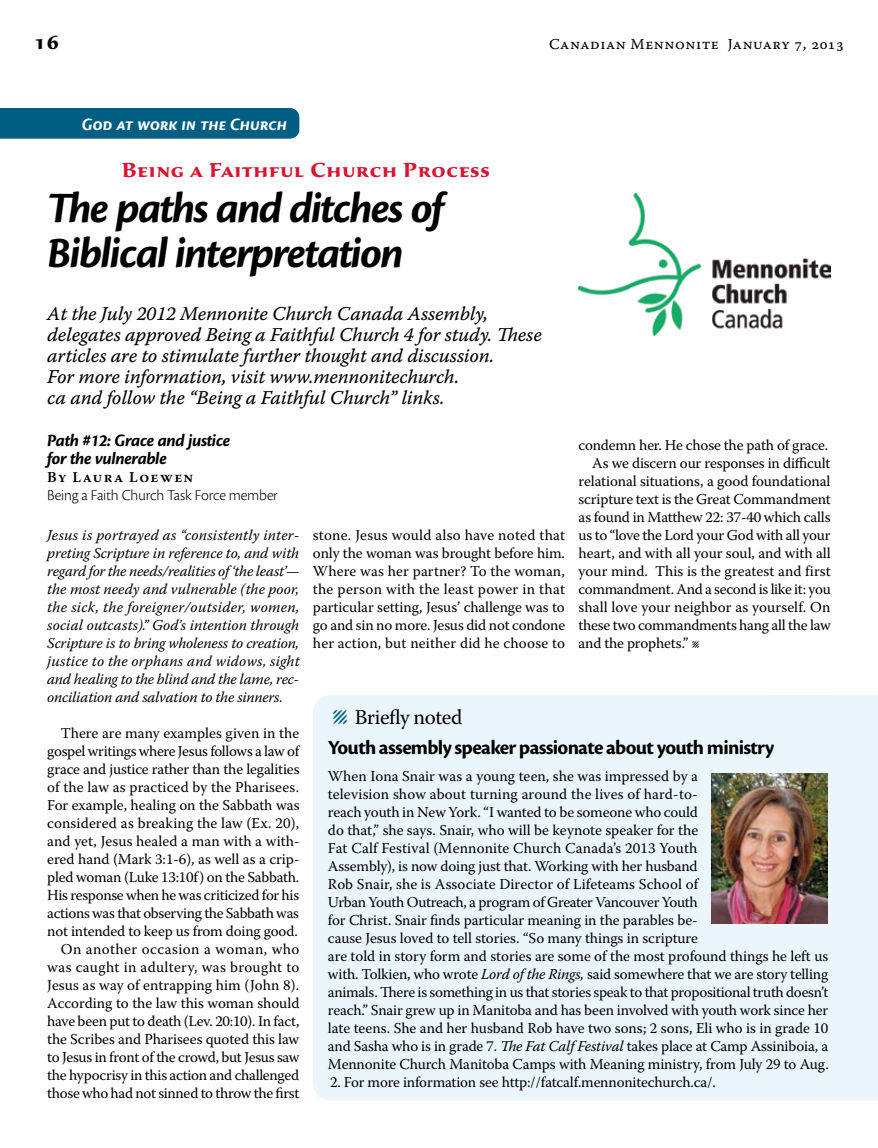
<style>
.page{position:relative;width:878px;height:1148px;background:#fff}
.page>*{position:absolute;margin:0;border:0;box-sizing:border-box;transform-origin:0 0}
.t1{font:italic 700 45px/45px "Cronos Pro";letter-spacing:-.035em;color:#000}
.t2{font:700 21px "Cronos Pro";letter-spacing:-.035em;color:#000}
.t3{font:700 21px "Sava Pro";letter-spacing:.035em;color:#d7162f}
.t4{font:21px "Warnock Pro";letter-spacing:-.02em;color:#000}
.t5{font:700 21px "Sava Pro";color:#000}
.t6{font:19.5px/21px "Warnock Pro It Capt";letter-spacing:-.015em;color:#000}
.t7{font:italic 700 18px/18px "Cronos Pro";letter-spacing:-.025em;color:#000}
.t8{font:italic 700 18px "Cronos Pro";letter-spacing:-.005em;color:#fff}
.t9{font:300 15.75px "Cronos Pro";letter-spacing:-.015em;color:#000}
.t10{font:15px/18px "Warnock Pro";letter-spacing:-.01em;color:#000;text-align:right}
.t11{font:italic 15px/18px "Warnock Pro";letter-spacing:-.01em;color:#000;text-align:justify}
.t12{font:15px "Warnock Pro";letter-spacing:.01em;color:#000}
.t13{font:15px "Warnock Pro Capt";letter-spacing:.035em;color:#000}
.t14{font:600 15px "Warnock Pro";letter-spacing:.09em;color:#000}
.s1{font-size:30px;color:#005e83}
.s2{font-style:italic}
</style>
<div class="page">
<div style="left:830px;top:695px;width:48px;height:405px;background:#ebf6fc"></div>
<div style="left:0;top:108px;width:299px;height:31px;background:#005e83"></div>
<div style="left:313px;top:695px;width:531px;height:405px;background:#ebf6fc;border-radius:18px"></div>
<img style="left:711px;top:773px;width:116px;height:150px">
<img style="left:578px;top:193px;width:252px;height:143px">
<h2 class="t5" style="left:34px;top:28px;width:27px">16</h2>
<p class="t13" style="left:549px;top:35px;width:296px">Canadian Mennonite January 7, 2013</p>
<p class="t8" style="left:82px;top:114px;width:207px">God at work in the Church</p>
<h2 class="t3" style="left:122px;top:156px;width:370px">Being a Faithful Church Process</h2>
<h1 class="t1" style="left:47px;top:187px;width:398px">The paths and ditches of<br>Biblical interpretation</h1>
<p class="t6" style="left:47px;top:303px;width:496px">At the July 2012 Mennonite Church Canada Assembly, delegates approved Being a Faithful Church 4 for study. These articles are to stimulate further thought and discussion.<br>For more information, visit www.mennonitechurch.<br>ca and follow the “Being a Faithful Church” links.</p>
<p class="t7" style="left:47px;top:432px;width:185px">Path #12: Grace and justice for the vulnerable</p>
<p class="t14" style="left:47px;top:468px;width:147px">By Laura Loewen</p>
<p class="t9" style="left:47px;top:486px;width:232px">Being a Faith Church Task Force member</p>
<p class="t11" style="left:47px;top:526px;width:254px">Jesus is portrayed as “consistently inter&shy;preting Scripture in reference to, and with regard for the needs/realities of ‘the least’— the most needy and vulnerable (the poor, the sick, the foreigner/outsider, women, social outcasts).” God’s intention through Scripture is to bring wholeness to creation, justice to the orphans and widows, sight and healing to the blind and the lame, rec&shy;onciliation and salvation to the sinners.</p>
<p class="t10" style="left:47px;top:724px;width:254px">There are many examples given in the gospel writings where Jesus follows a law of grace and justice rather than the legalities of the law as practiced by the Pharisees.<br>For example, healing on the Sabbath was considered as breaking the law (Ex. 20), and yet, Jesus healed a man with a with&shy;ered hand (Mark 3:1-6), as well as a crip&shy;pled woman (Luke 13:10f) on the Sabbath.<br>His response when he was criticized for his actions was that observing the Sabbath was not intended to keep us from doing good.<br>On another occasion a woman, who was caught in adultery, was brought to Jesus as way of entrapping him (John 8).<br>According to the law this woman should have been put to death (Lev. 20:10). In fact, the Scribes and Pharisees quoted this law to Jesus in front of the crowd, but Jesus saw the hypocrisy in this action and challenged those who had not sinned to throw the first</p>
<p class="t10" style="left:578px;top:436px;width:251px">condemn her. He chose the path of grace.</p>
<p class="t10" style="left:592px;top:454px;width:240px">As we discern our responses in difficult</p>
<p class="t10" style="left:578px;top:472px;width:253px">relational situations, a good foundational</p>
<p class="t10" style="left:578px;top:490px;width:254px">scripture text is the Great Commandment</p>
<p class="t10" style="left:578px;top:508px;width:253px">as found in Matthew 22: 37-40 which calls</p>
<p class="t10" style="left:578px;top:526px;width:253px">us to “love the Lord your God with all your</p>
<p class="t10" style="left:578px;top:544px;width:253px">heart, and with all your soul, and with all</p>
<p class="t10" style="left:578px;top:562px;width:254px">your mind. This is the greatest and first</p>
<p class="t10" style="left:578px;top:580px;width:254px">commandment. And a second is like it: you</p>
<p class="t12" style="left:578px;top:598px;width:253px">shall love your neighbor as yourself. On</p>
<p class="t10" style="left:578px;top:616px;width:254px">these two commandments hang all the law</p>
<p class="t10" style="left:578px;top:634px;width:123px">and the prophets.” l</p>
<p class="t10" style="left:313px;top:526px;width:254px;text-align:justify">stone. Jesus would also have noted that only the woman was brought before him.<br>Where was her partner? To the woman, the person with the least power in that particular setting, Jesus’ challenge was to go and sin no more. Jesus did not condone her action, but neither did he choose to</p>
<h2 class="t4" style="left:332px;top:704px;width:132px"><span class="s1">Λ</span> Briefly noted</h2>
<h2 class="t2" style="left:328px;top:735px;width:448px">Youth assembly speaker passionate about youth ministry</h2>
<p class="t10" style="left:328px;top:767px;width:502px;text-align:left">When Iona Snair was a young teen, she was impressed by a<br>television show about turning around the lives of hard-to-<br>reach youth in New York. “I wanted to be someone who could<br>do that,” she says. Snair, who will be keynote speaker for the<br>Fat Calf Festival (Mennonite Church Canada’s 2013 Youth<br>Assembly), is now doing just that. Working with her husband<br>Rob Snair, she is Associate Director of Lifeteams School of<br>Urban Youth Outreach, a program of Greater Vancouver Youth<br>for Christ. Snair finds particular meaning in the parables be-<br>cause Jesus loved to tell stories. “So many things in scripture<br>are told in story form and stories are some of the most profound things he left us with. Tolkien, who wrote <span class="s2">Lord of the Rings,</span> said somewhere that we are story telling animals. There is something in us that stories speak to that propositional truth doesn’t reach.” Snair grew up in Manitoba and has been involved with youth work since her late teens. She and her husband Rob have two sons; 2 sons, Eli who is in grade 10 and Sasha who is in grade 7. <span class="s2">The Fat Calf Festival</span> takes place at Camp Assiniboia, a Mennonite Church Manitoba Camps with Meaning ministry, from July 29 to Aug.</p>
<p class="t10" style="left:330px;top:1073px;width:387px">2. For more information see http://fatcalf.mennonitechurch.ca/.</p>
</div>
